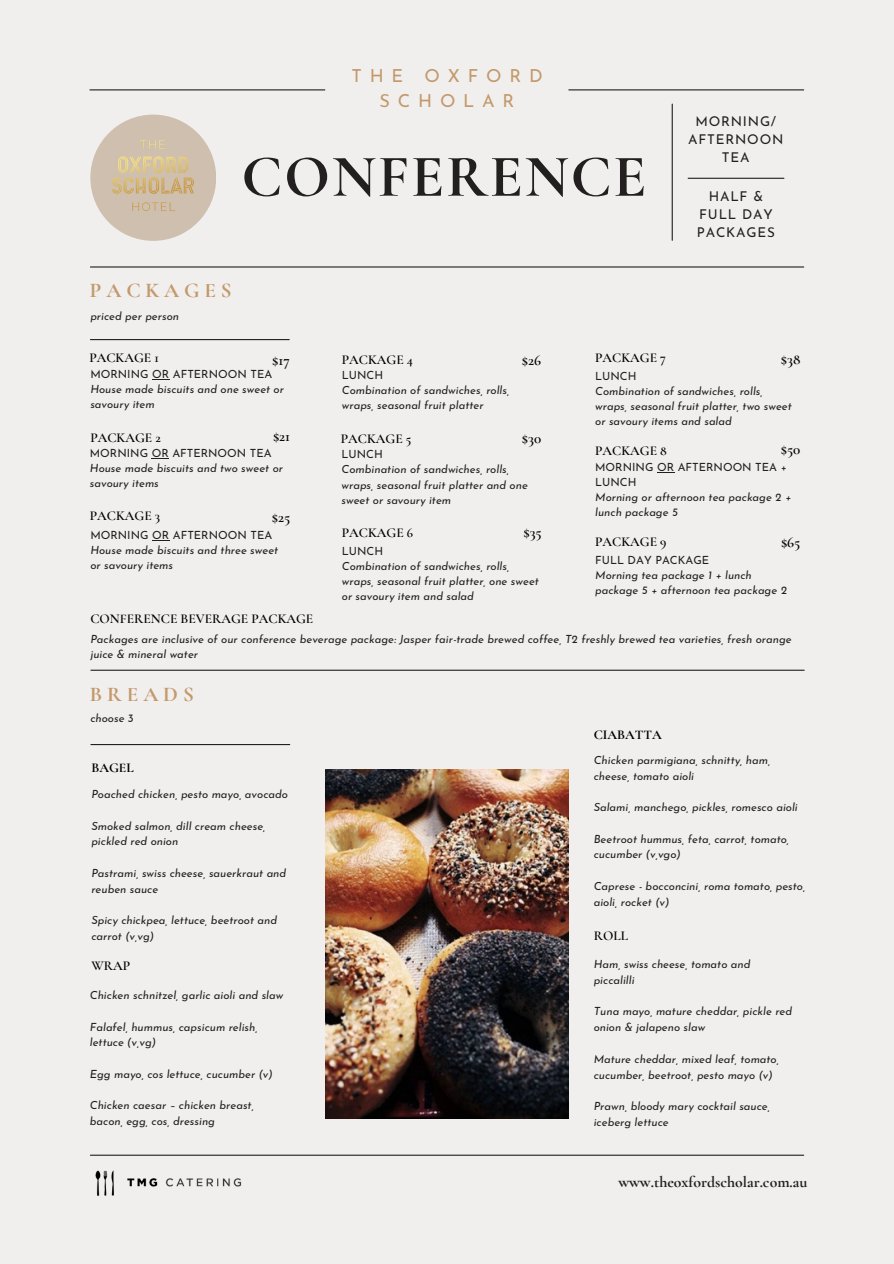
<style>
.page{position:relative;width:894px;height:1264px;background:#fff}
.page>*{position:absolute;margin:0;border:0;box-sizing:border-box;transform-origin:0 0}
.t1{font:700 60px "Cormorant Garamond";letter-spacing:.03em;color:#231f20}
.t2{font:700 21px "Cormorant Garamond";letter-spacing:.235em;color:#c3996b}
.t3{font:18px/24.8px "Josefin Sans";letter-spacing:.43em;color:#c3996b;text-align:center}
.t4{font:700 15.75px "Cormorant Garamond";color:#231f20}
.t5{font:600 15px "Cormorant Garamond";color:#000}
.t6{font:600 13.5px "Cormorant Garamond";color:#000}
.t7{font:13.5px/18px "Josefin Sans";letter-spacing:.06em;color:#231f20;text-align:center}
.t8{font:700 13.5px "Cormorant Garamond";color:#000}
.t9{font:italic 11.25px/15px "Josefin Sans";color:#231f20}
.t10{font:11.25px/15px "Josefin Sans";color:#231f20}
</style>
<div class="page">
<div style="left:0;top:0;width:893px;height:1263px;background:#f1efee"></div>
<hr style="left:90px;top:89px;width:235px;height:1px;background:#231f20">
<hr style="left:568px;top:89px;width:235px;height:1px;background:#231f20">
<hr style="left:90px;top:266px;width:713px;height:1px;background:#231f20">
<hr style="left:91px;top:669px;width:713px;height:1px;background:#231f20">
<hr style="left:90px;top:339px;width:199px;height:1px;background:#231f20">
<hr style="left:91px;top:744px;width:198px;height:1px;background:#231f20">
<hr style="left:671px;top:104px;width:1px;height:136px;background:#231f20">
<hr style="left:688px;top:178px;width:95px;height:1px;background:#231f20">
<hr style="left:90px;top:1154px;width:713px;height:1px;background:#231f20">
<img style="left:95px;top:1170px;width:147px;height:26px">
<svg style="left:152px;top:379px;width:17px;height:1px"></svg>
<svg style="left:152px;top:458px;width:17px;height:1px"></svg>
<svg style="left:152px;top:540px;width:17px;height:1px"></svg>
<svg style="left:657px;top:472px;width:17px;height:1px"></svg>
<img style="left:325px;top:769px;width:243px;height:349px">
<div style="left:90px;top:115px;width:126px;height:126px;background:#cebfae;border-radius:50%"></div>
<img style="left:113px;top:140px;width:81px;height:71px">
<p class="t3" style="left:351px;top:65px;width:192px">THE OXFORD<br>SCHOLAR</p>
<p class="t1" style="left:241px;top:140px;width:406px">CONFERENCE</p>
<h1 class="t2" style="left:90px;top:278px;width:143px">PACKAGES</h1>
<p class="t9" style="left:90px;top:309px;width:90px">priced per person</p>
<h6 class="t7" style="left:695px;top:113px;width:82px">MORNING/</h6>
<h5 class="t7" style="left:688px;top:131px;width:97px">AFTERNOON<br>TEA</h5>
<p class="t7" style="left:696px;top:188px;width:80px">HALF &amp;<br>FULL DAY<br>PACKAGES</p>
<h2 class="t6" style="left:89px;top:350px;width:71px">PACKAGE 1</h2>
<h6 class="t5" style="left:272px;top:351px;width:19px">$17</h6>
<p class="t10" style="left:90px;top:368px;width:183px">MORNING OR AFTERNOON TEA</p>
<p class="t9" style="left:90px;top:383px;width:195px">House made biscuits and one sweet or savoury item</p>
<p class="t6" style="left:90px;top:429px;width:72px">PACKAGE 2</p>
<h5 class="t5" style="left:273px;top:427px;width:19px">$21</h5>
<h5 class="t10" style="left:90px;top:446px;width:183px">MORNING OR AFTERNOON TEA</h5>
<p class="t9" style="left:90px;top:461px;width:195px">House made biscuits and two sweet or savoury items</p>
<h4 class="t6" style="left:90px;top:507px;width:72px">PACKAGE 3</h4>
<p class="t5" style="left:272px;top:508px;width:20px">$25</p>
<p class="t10" style="left:90px;top:529px;width:183px">MORNING OR AFTERNOON TEA</p>
<h6 class="t9" style="left:90px;top:544px;width:189px">House made biscuits and three sweet or savoury items</h6>
<p class="t6" style="left:342px;top:351px;width:73px">PACKAGE 4</p>
<p class="t5" style="left:522px;top:351px;width:21px">$26</p>
<h6 class="t10" style="left:342px;top:369px;width:43px">LUNCH</h6>
<h4 class="t9" style="left:342px;top:384px;width:169px">Combination of sandwiches, rolls, wraps, seasonal fruit platter</h4>
<p class="t10" style="left:341px;top:448px;width:43px">LUNCH</p>
<p class="t9" style="left:341px;top:463px;width:188px">Combination of sandwiches, rolls, wraps, seasonal fruit platter and one sweet or savoury item</p>
<h6 class="t5" style="left:522px;top:428px;width:21px">$30</h6>
<p class="t6" style="left:341px;top:430px;width:72px">PACKAGE 5</p>
<p class="t6" style="left:342px;top:525px;width:73px">PACKAGE 6</p>
<h4 class="t5" style="left:523px;top:523px;width:20px">$35</h4>
<h6 class="t10" style="left:342px;top:544px;width:43px">LUNCH</h6>
<p class="t9" style="left:342px;top:559px;width:198px">Combination of sandwiches, rolls, wraps, seasonal fruit platter, one sweet or savoury item and salad</p>
<h2 class="t6" style="left:595px;top:350px;width:72px">PACKAGE 7</h2>
<p class="t5" style="left:780px;top:350px;width:21px">$38</p>
<p class="t10" style="left:595px;top:370px;width:43px">LUNCH</p>
<p class="t9" style="left:595px;top:385px;width:198px">Combination of sandwiches, rolls, wraps, seasonal fruit platter, two sweet or savoury items and salad</p>
<p class="t10" style="left:595px;top:460px;width:193px">MORNING OR AFTERNOON TEA +<br>LUNCH</p>
<h6 class="t9" style="left:595px;top:490px;width:197px">Morning or afternoon tea package 2 + lunch package 5</h6>
<p class="t10" style="left:595px;top:553px;width:115px">FULL DAY PACKAGE</p>
<p class="t9" style="left:595px;top:568px;width:193px">Morning tea package 1 + lunch package 5 + afternoon tea package 2</p>
<h6 class="t5" style="left:780px;top:440px;width:21px">$50</h6>
<p class="t6" style="left:595px;top:443px;width:73px">PACKAGE 8</p>
<h6 class="t5" style="left:780px;top:533px;width:21px">$65</h6>
<p class="t6" style="left:595px;top:534px;width:73px">PACKAGE 9</p>
<p class="t6" style="left:90px;top:610px;width:224px">CONFERENCE BEVERAGE PACKAGE</p>
<p class="t9" style="left:90px;top:632px;width:702px">Packages are inclusive of our conference beverage package: Jasper fair-trade brewed coffee, T2 freshly brewed tea varieties, fresh orange juice &amp; mineral water</p>
<p class="t2" style="left:90px;top:682px;width:105px">BREADS</p>
<p class="t9" style="left:90px;top:712px;width:45px">choose 3</p>
<p class="t8" style="left:91px;top:759px;width:44px">BAGEL</p>
<h6 class="t9" style="left:91px;top:787px;width:198px">Poached chicken, pesto mayo, avocado</h6>
<p class="t9" style="left:91px;top:819px;width:176px;line-height:15.8px">Smoked salmon, dill cream cheese, pickled red onion</p>
<p class="t9" style="left:91px;top:866px;width:196px;line-height:15.8px">Pastrami, swiss cheese, sauerkraut and reuben sauce</p>
<h6 class="t9" style="left:91px;top:913px;width:187px;line-height:15.8px">Spicy chickpea, lettuce, beetroot and carrot (v,vg)</h6>
<h6 class="t6" style="left:91px;top:957px;width:40px">WRAP</h6>
<p class="t9" style="left:90px;top:988px;width:195px">Chicken schnitzel, garlic aioli and slaw</p>
<h6 class="t9" style="left:90px;top:1019px;width:169px;line-height:15.8px">Falafel, hummus, capsicum relish, lettuce (v,vg)</h6>
<h4 class="t9" style="left:90px;top:1067px;width:184px">Egg mayo, cos lettuce, cucumber (v)</h4>
<p class="t9" style="left:90px;top:1098px;width:165px;line-height:15.8px">Chicken caesar – chicken breast, bacon, egg, cos, dressing</p>
<p class="t8" style="left:593px;top:726px;width:70px">CIABATTA</p>
<p class="t9" style="left:593px;top:753px;width:178px;line-height:15.8px">Chicken parmigiana, schnitty, ham, cheese, tomato aioli</p>
<p class="t9" style="left:593px;top:800px;width:205px">Salami, manchego, pickles, romesco aioli</p>
<p class="t9" style="left:593px;top:831px;width:197px;line-height:15.8px">Beetroot hummus, feta, carrot, tomato, cucumber (v,vgo)</p>
<p class="t9" style="left:593px;top:879px;width:213px;line-height:15.8px">Caprese - bocconcini, roma tomato, pesto, aioli, rocket (v)</p>
<p class="t6" style="left:593px;top:927px;width:36px">ROLL</p>
<p class="t9" style="left:593px;top:957px;width:158px;line-height:15.8px">Ham, swiss cheese, tomato and piccalilli</p>
<h6 class="t9" style="left:593px;top:1004px;width:200px;line-height:15.8px">Tuna mayo, mature cheddar, pickle red onion &amp; jalapeno slaw</h6>
<p class="t9" style="left:593px;top:1052px;width:187px;line-height:15.8px">Mature cheddar, mixed leaf, tomato, cucumber, beetroot, pesto mayo (v)</p>
<p class="t9" style="left:593px;top:1099px;width:178px;line-height:15.8px">Prawn, bloody mary cocktail sauce, iceberg lettuce</p>
<h4 class="t4" style="left:618px;top:1172px;width:190px">www.theoxfordscholar.com.au</h4>
</div>
